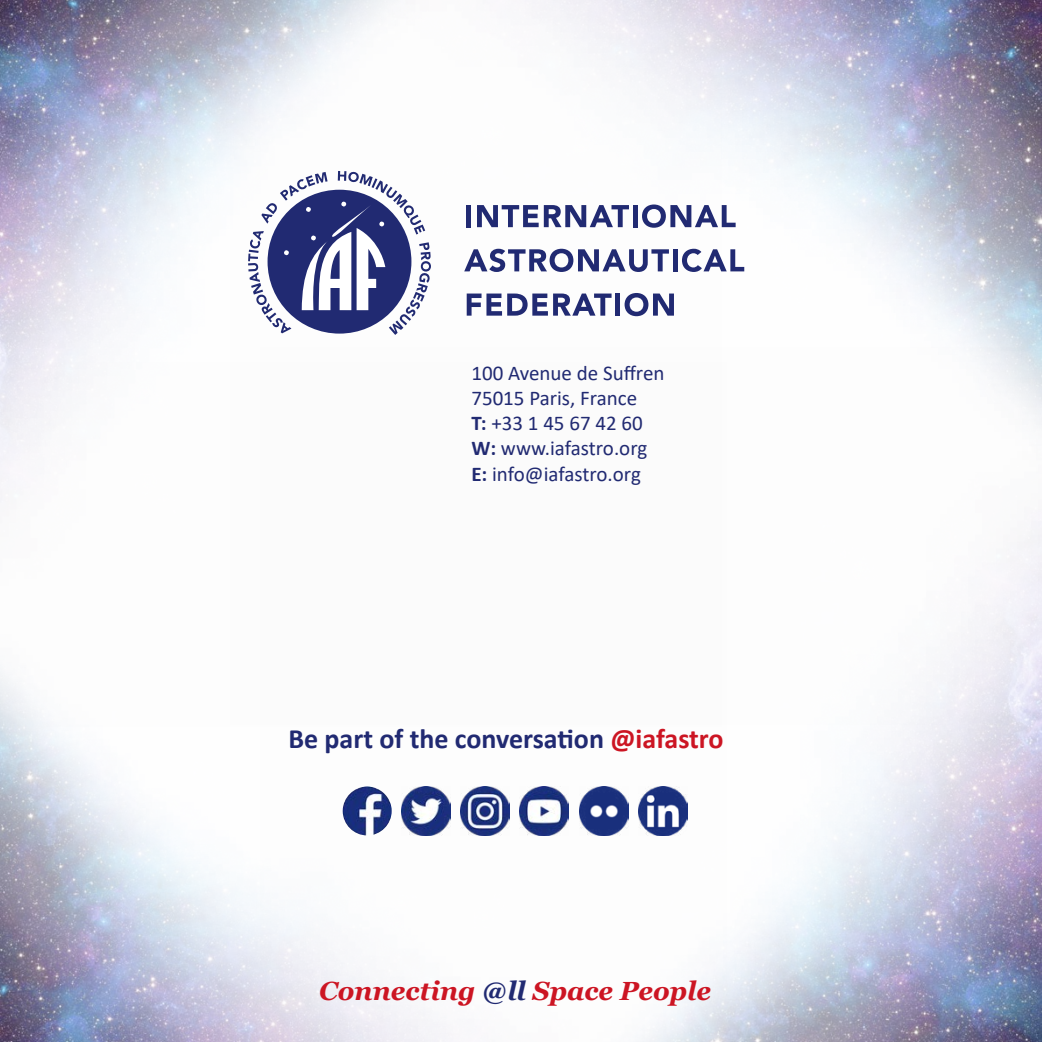
<style>
.page{position:relative;width:1042px;height:1042px;background:#fff}
.page>*{position:absolute;margin:0;border:0;box-sizing:border-box;transform-origin:0 0}
.t1{font:700 28px "Calibri";color:#212a72}
.t2{font:italic 700 26.25px "Georgia";color:#cc1523}
.t3{font:21px/25.2px "Calibri";color:#212a72}
.s1{font-weight:700}
.s2{color:#cc1523}
.s3{color:#212a72}
</style>
<div class="page">
<img style="left:0;top:0;width:231px;height:362px">
<img style="left:231px;top:0;width:811px;height:347px">
<img style="left:0;top:362px;width:260px;height:680px">
<img style="left:260px;top:347px;width:782px;height:695px">
<div style="left:466px;top:205px;width:5px;height:22px;background:#212a72"></div>
<svg style="left:477px;top:205px;width:152px;height:22px"></svg>
<div style="left:632px;top:205px;width:5px;height:22px;background:#212a72"></div>
<svg style="left:642px;top:204px;width:93px;height:24px"></svg>
<svg style="left:464px;top:249px;width:205px;height:23px"></svg>
<div style="left:672px;top:249px;width:5px;height:22px;background:#212a72"></div>
<svg style="left:682px;top:249px;width:62px;height:23px"></svg>
<svg style="left:467px;top:293px;width:144px;height:23px"></svg>
<div style="left:615px;top:293px;width:5px;height:23px;background:#212a72"></div>
<svg style="left:624px;top:293px;width:50px;height:23px"></svg>
<svg style="left:248px;top:171px;width:183px;height:164px"></svg>
<img style="left:402px;top:786px;width:49px;height:49px">
<img style="left:461px;top:786px;width:49px;height:49px">
<img style="left:520px;top:786px;width:49px;height:49px">
<img style="left:579px;top:786px;width:49px;height:49px">
<img style="left:638px;top:786px;width:49px;height:49px">
<img style="left:343px;top:786px;width:49px;height:49px;border-radius:24px">
<p class="t3" style="left:471px;top:360px;width:195px">100 Avenue de Suffren<br>75015 Paris, France<br><span class="s1">T:</span> +33 1 45 67 42 60<br><span class="s1">W:</span> www.iafastro.org<br><span class="s1">E:</span> info@iafastro.org</p>
<h1 class="t1" style="left:288px;top:719px;width:437px">Be part of the conversation <span class="s2">@iafastro</span></h1>
<p class="t2" style="left:319px;top:973px;width:393px">Connecting <span class="s3">@ll</span> Space People</p>
</div>
